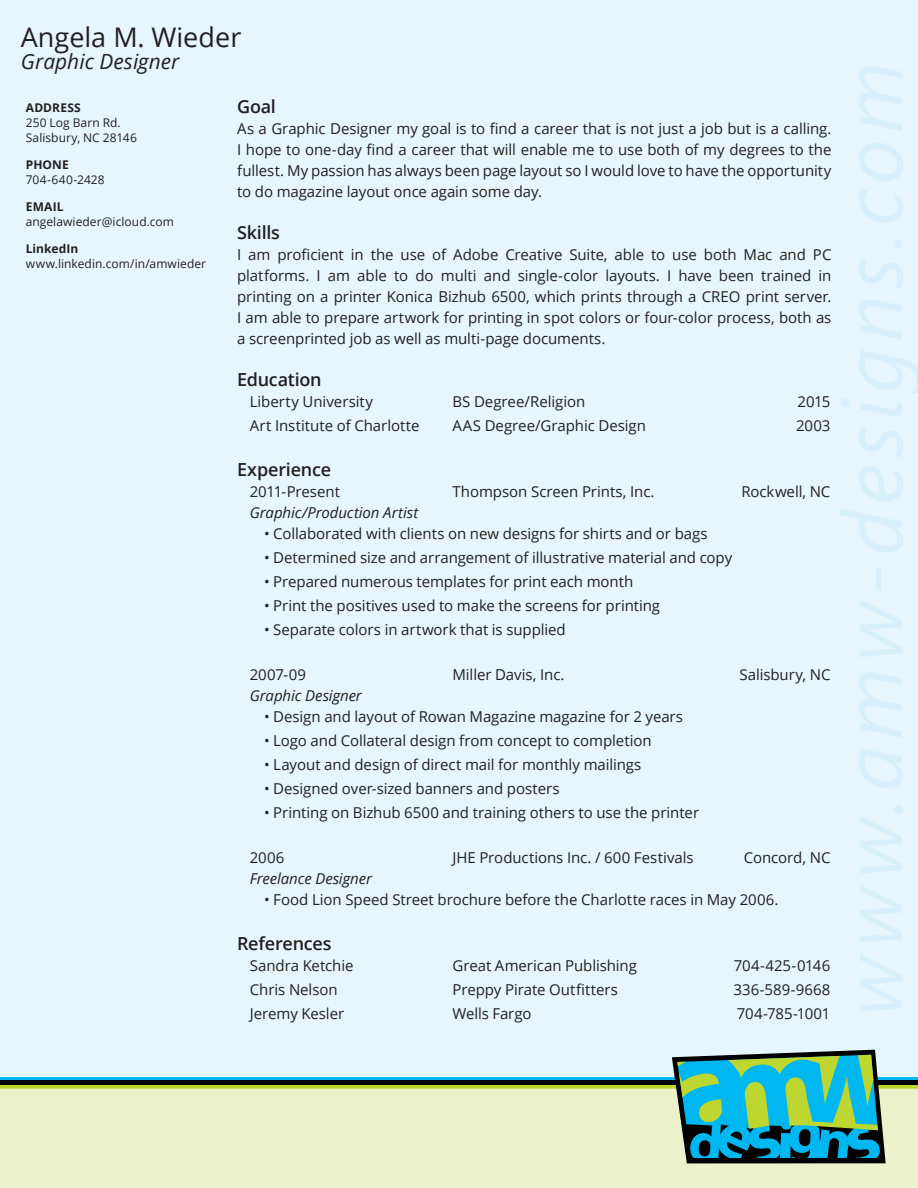
<style>
.page{position:relative;width:918px;height:1188px;background:#fff}
.page>*{position:absolute;margin:0;border:0;box-sizing:border-box;transform-origin:0 0}
.t1{font:27px "Open Sans";color:#231f20}
.t2{font:italic 20.85px "Open Sans";letter-spacing:.005em;color:#231f20}
.t3{font:600 18px "Open Sans";letter-spacing:-.01em;color:#231f20}
.t4{font:15px/21px "Open Sans";letter-spacing:-.005em;color:#231f20;text-align:justify}
.t5{font:italic 15px "Open Sans";letter-spacing:-.005em;color:#231f20}
.t6{font:12px/15px "Open Sans";letter-spacing:.005em;color:#231f20}
.t7{font:700 12px "Open Sans";letter-spacing:.01em;color:#231f20}
</style>
<div class="page">
<div style="left:0;top:1082px;width:918px;height:106px;background:#ecf2cb"></div>
<div style="left:0;top:0;width:918px;height:1082px;background:#e7f6fd"></div>
<div style="left:0;top:1077px;width:918px;height:5px;background:#00b7f0"></div>
<div style="left:0;top:1084px;width:918px;height:5px;background:#bed630"></div>
<div style="left:0;top:1080px;width:918px;height:5px;background:#000"></div>
<svg style="left:672px;top:1050px;width:214px;height:113px;background:#3b9b92"></svg>
<h1 class="t1" style="left:21px;top:19px;width:222px">Angela M. Wieder</h1>
<h2 class="t2" style="left:21px;top:47px;width:160px">Graphic Designer</h2>
<p class="t3" style="left:237px;top:94px;width:40px">Goal</p>
<p class="t4" style="left:237px;top:118px;width:596px">As a Graphic Designer my goal is to find a career that is not just a job but is a calling.<br>I hope to one-day find a career that will enable me to use both of my degrees to the fullest. My passion has always been page layout so I would love to have the opportunity to do magazine layout once again some day.</p>
<p class="t3" style="left:237px;top:220px;width:44px">Skills</p>
<p class="t4" style="left:237px;top:244px;width:596px">I am proficient in the use of Adobe Creative Suite, able to use both Mac and PC platforms. I am able to do multi and single-color layouts. I have been trained in printing on a printer Konica Bizhub 6500, which prints through a CREO print server.<br>I am able to prepare artwork for printing in spot colors or four-color process, both as a screenprinted job as well as multi-page documents.</p>
<p class="t3" style="left:237px;top:367px;width:86px">Education</p>
<p class="t4" style="left:250px;top:391px;width:125px">Liberty University</p>
<p class="t4" style="left:453px;top:391px;width:134px">BS Degree/Religion</p>
<p class="t4" style="left:798px;top:391px;width:34px">2015</p>
<p class="t4" style="left:250px;top:415px;width:171px">Art Institute of Charlotte</p>
<p class="t4" style="left:453px;top:415px;width:195px">AAS Degree/Graphic Design</p>
<p class="t4" style="left:796px;top:415px;width:36px">2003</p>
<p class="t3" style="left:237px;top:457px;width:95px">Experience</p>
<p class="t4" style="left:250px;top:481px;width:92px">2011-Present</p>
<p class="t4" style="left:453px;top:481px;width:204px">Thompson Screen Prints, Inc.</p>
<p class="t4" style="left:741px;top:481px;width:91px">Rockwell, NC</p>
<p class="t5" style="left:250px;top:502px;width:170px">Graphic/Production Artist</p>
<p class="t4" style="left:264px;top:523px;width:445px">• Collaborated with clients on new designs for shirts and or bags</p>
<p class="t4" style="left:264px;top:547px;width:470px">• Determined size and arrangement of illustrative material and copy</p>
<p class="t4" style="left:264px;top:571px;width:371px">• Prepared numerous templates for print each month</p>
<p class="t4" style="left:264px;top:595px;width:398px">• Print the positives used to make the screens for printing</p>
<p class="t4" style="left:264px;top:619px;width:303px">• Separate colors in artwork that is supplied</p>
<p class="t4" style="left:250px;top:664px;width:58px">2007-09</p>
<p class="t4" style="left:453px;top:664px;width:114px">Miller Davis, Inc.</p>
<p class="t4" style="left:739px;top:664px;width:93px">Salisbury, NC</p>
<p class="t5" style="left:250px;top:685px;width:114px">Graphic Designer</p>
<p class="t4" style="left:264px;top:706px;width:421px">• Design and layout of Rowan Magazine magazine for 2 years</p>
<p class="t4" style="left:264px;top:730px;width:389px">• Logo and Collateral design from concept to completion</p>
<p class="t4" style="left:264px;top:754px;width:379px">• Layout and design of direct mail for monthly mailings</p>
<p class="t4" style="left:264px;top:778px;width:297px">• Designed over-sized banners and posters</p>
<p class="t4" style="left:264px;top:802px;width:437px">• Printing on Bizhub 6500 and training others to use the printer</p>
<p class="t4" style="left:250px;top:847px;width:36px">2006</p>
<p class="t4" style="left:453px;top:847px;width:243px">JHE Productions Inc. / 600 Festivals</p>
<p class="t4" style="left:744px;top:847px;width:88px">Concord, NC</p>
<p class="t5" style="left:250px;top:868px;width:124px">Freelance Designer</p>
<p class="t4" style="left:264px;top:889px;width:516px">• Food Lion Speed Street brochure before the Charlotte races in May 2006.</p>
<p class="t3" style="left:237px;top:931px;width:96px">References</p>
<p class="t4" style="left:250px;top:955px;width:105px">Sandra Ketchie</p>
<p class="t4" style="left:452px;top:955px;width:186px">Great American Publishing</p>
<p class="t4" style="left:734px;top:955px;width:98px">704-425-0146</p>
<p class="t4" style="left:250px;top:979px;width:89px">Chris Nelson</p>
<p class="t4" style="left:452px;top:979px;width:167px">Preppy Pirate Outfitters</p>
<p class="t4" style="left:734px;top:979px;width:98px">336-589-9668</p>
<p class="t4" style="left:250px;top:1003px;width:96px">Jeremy Kesler</p>
<p class="t4" style="left:452px;top:1003px;width:81px">Wells Fargo</p>
<p class="t4" style="left:737px;top:1003px;width:95px">704-785-1001</p>
<p class="t7" style="left:26px;top:100px;width:57px">ADDRESS</p>
<p class="t6" style="left:26px;top:115px;width:113px">250 Log Barn Rd.<br>Salisbury, NC 28146</p>
<p class="t7" style="left:26px;top:157px;width:45px">PHONE</p>
<p class="t6" style="left:26px;top:172px;width:80px">704-640-2428</p>
<p class="t7" style="left:26px;top:199px;width:39px">EMAIL</p>
<p class="t6" style="left:26px;top:214px;width:150px">angelawieder@icloud.com</p>
<p class="t7" style="left:26px;top:241px;width:54px">LinkedIn</p>
<p class="t6" style="left:26px;top:256px;width:182px">www.linkedin.com/in/amwieder</p>
</div>
